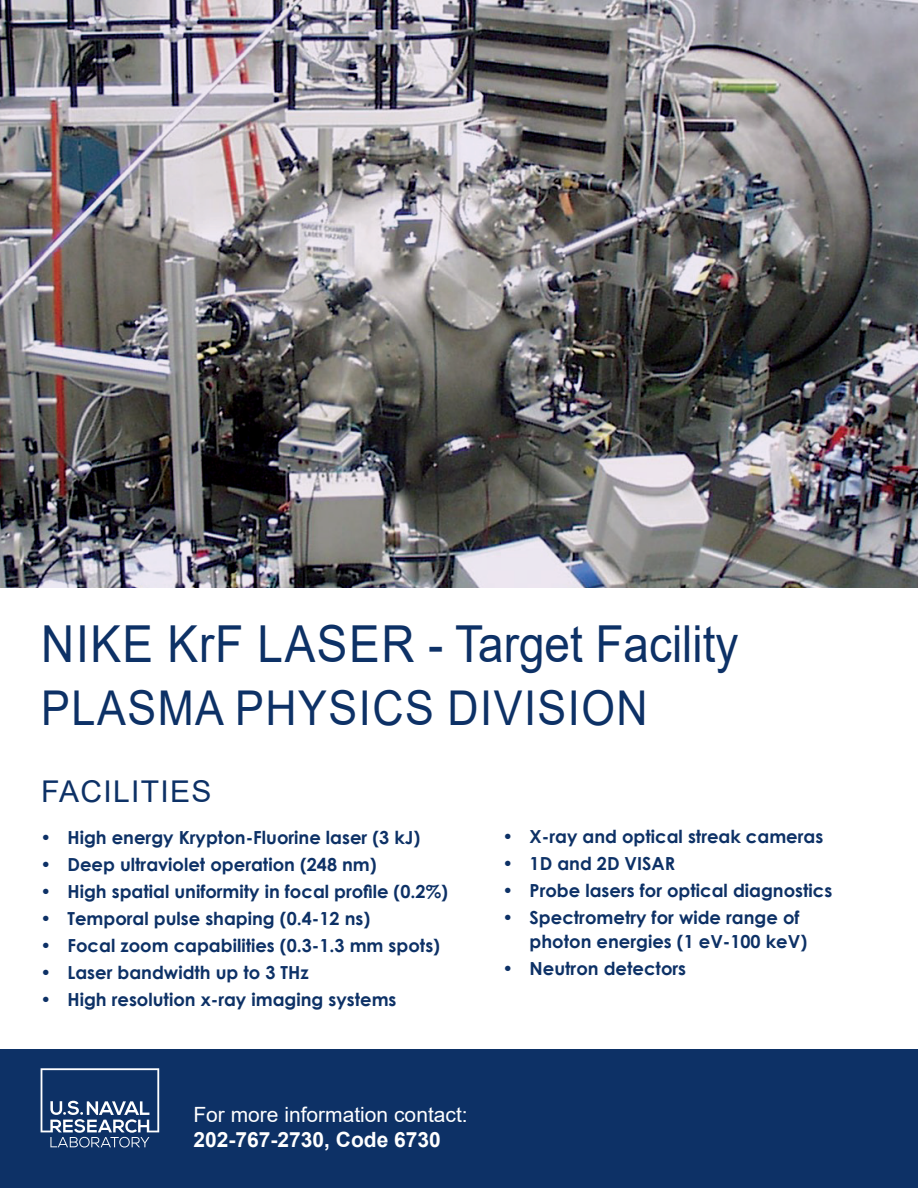
<style>
.page{position:relative;width:918px;height:1188px;background:#fff}
.page>*{position:absolute;margin:0;border:0;box-sizing:border-box;transform-origin:0 0}
.Title_1st_Page{font:51px "Arial";color:#0d3166;scale:.9 1}
.Title_1st_Page-2{font:48px "Arial";letter-spacing:.035em;color:#0d3166;scale:.9 1}
.FACILITIES_1st_Page{font:30px "Arial";letter-spacing:.045em;color:#0d3166}
.t1{font:21px "Arial";color:#fff}
.t2{font:700 21px "Arial";color:#fff}
.Facilities_Bulleted{font:700 18px/24px "Century Gothic";color:#0d3166}
</style>
<div class="page">
<div style="left:0;top:1050px;width:918px;height:138px;background:#0d3166"></div>
<svg style="left:41px;top:1068px;width:118px;height:80px"></svg>
<img style="left:0;top:1px;width:918px;height:587px">
<p class="Title_1st_Page" style="left:41px;top:609px;width:776px">NIKE KrF LASER - Target Facility</p>
<p class="Title_1st_Page-2" style="left:41px;top:676px;width:675px">PLASMA PHYSICS DIVISION</p>
<p class="FACILITIES_1st_Page" style="left:41px;top:771px;width:172px">FACILITIES</p>
<p class="Facilities_Bulleted" style="left:40px;top:825px;width:381px">• High energy Krypton-Fluorine laser (3 kJ)</p>
<p class="Facilities_Bulleted" style="left:40px;top:852px;width:338px">• Deep ultraviolet operation (248 nm)</p>
<p class="Facilities_Bulleted" style="left:40px;top:879px;width:409px">• High spatial uniformity in focal profile (0.2%)</p>
<p class="Facilities_Bulleted" style="left:40px;top:906px;width:331px">• Temporal pulse shaping (0.4-12 ns)</p>
<p class="Facilities_Bulleted" style="left:40px;top:933px;width:401px">• Focal zoom capabilities (0.3-1.3 mm spots)</p>
<p class="Facilities_Bulleted" style="left:40px;top:960px;width:270px">• Laser bandwidth up to 3 THz</p>
<p class="Facilities_Bulleted" style="left:40px;top:987px;width:358px">• High resolution x-ray imaging systems</p>
<p class="t1" style="left:193px;top:1100px;width:276px">For more information contact:</p>
<p class="t2" style="left:193px;top:1125px;width:249px">202-767-2730, Code 6730</p>
<p class="Facilities_Bulleted" style="left:503px;top:824px;width:322px">• X-ray and optical streak cameras</p>
<p class="Facilities_Bulleted" style="left:503px;top:851px;width:174px">• 1D and 2D VISAR</p>
<p class="Facilities_Bulleted" style="left:503px;top:878px;width:331px">• Probe lasers for optical diagnostics</p>
<p class="Facilities_Bulleted" style="left:530px;top:905px;width:279px;text-indent:-27px">• Spectrometry for wide range of photon energies (1 eV-100 keV)</p>
<p class="Facilities_Bulleted" style="left:503px;top:956px;width:185px">• Neutron detectors</p>
</div>
